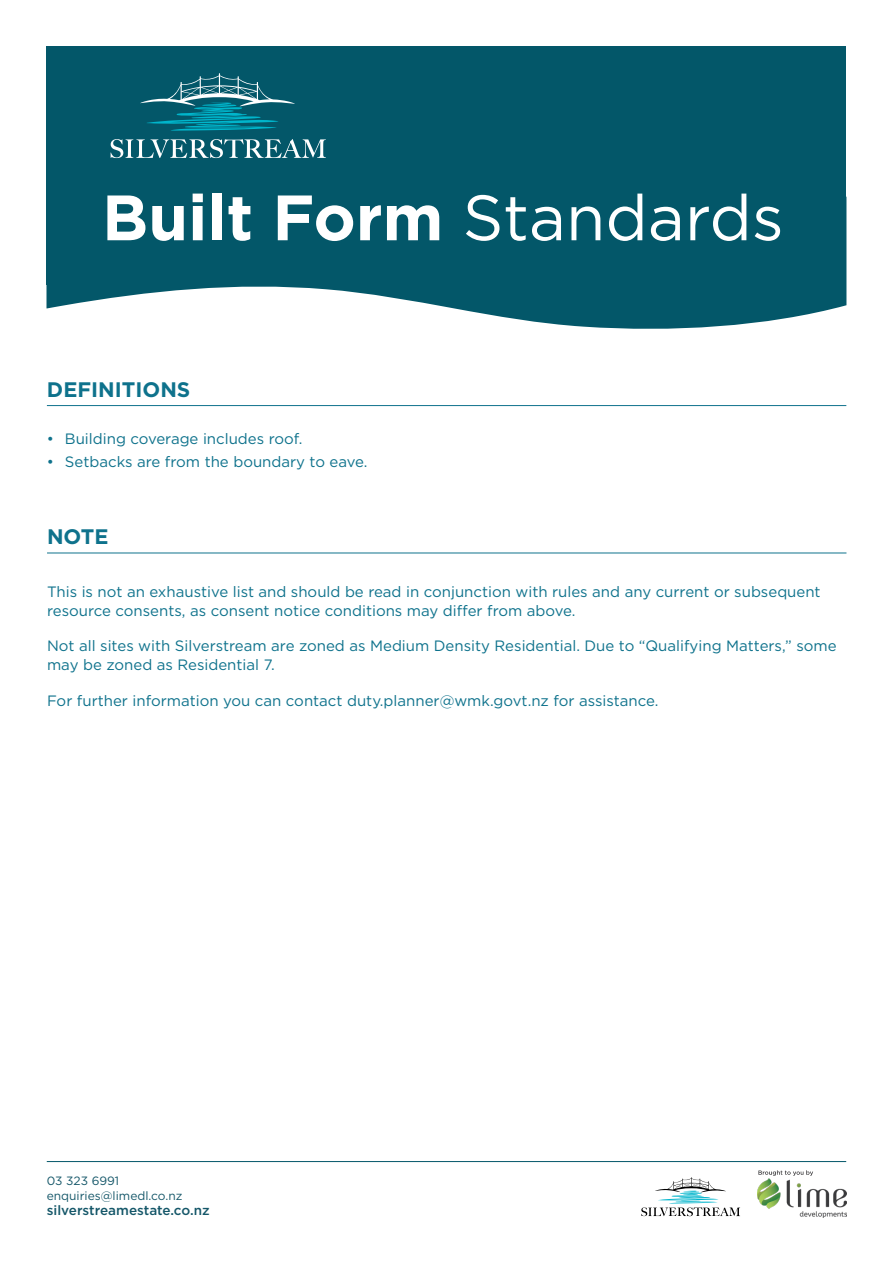
<style>
.page{position:relative;width:893px;height:1263px;background:#fff}
.page>*{position:absolute;margin:0;border:0;box-sizing:border-box;transform-origin:0 0}
.SS_List_-_Tick_box_9pt{font:700 63.9px "Gotham";color:#fff}
.SS_Heading_14pt_-_Underscore{font:700 21px "Gotham";color:#0e728c}
.SS_Body_Copy_10pt{font:15px/18.8px "Gotham";color:#0e728c}
.t1{font:500 13.5px "Gotham";color:#155769}
.t2{font:12px/15px "Gotham";color:#155769}
.s1{font-weight:400}
</style>
<div class="page">
<hr style="left:47px;top:1161px;width:799px;height:1px;background:#035769">
<svg style="left:641px;top:1177px;width:99px;height:39px"></svg>
<img style="left:758px;top:1178px;width:88px;height:40px">
<svg style="left:758px;top:1170px;width:55px;height:6px"></svg>
<hr style="left:47px;top:405px;width:799px;height:1px;background:#0e728c">
<hr style="left:47px;top:553px;width:799px;height:1px;background:#0e728c">
<div style="left:46px;top:47px;width:800px;height:238px;background:#035769"></div>
<svg style="left:46px;top:285px;width:800px;height:44px;fill:#085a6c"></svg>
<svg style="left:111px;top:139px;width:215px;height:19px"></svg>
<svg style="left:140px;top:73px;width:155px;height:58px"></svg>
<p class="SS_List_-_Tick_box_9pt" style="left:102px;top:175px;width:683px">Built Form <span class="s1">Standards</span></p>
<p class="SS_Heading_14pt_-_Underscore" style="left:47px;top:375px;width:145px">DEFINITIONS</p>
<p class="SS_Body_Copy_10pt" style="left:47px;top:429px;width:257px">• Building coverage includes roof.</p>
<p class="SS_Body_Copy_10pt" style="left:47px;top:452px;width:322px">• Setbacks are from the boundary to eave.</p>
<p class="SS_Heading_14pt_-_Underscore" style="left:47px;top:523px;width:63px">NOTE</p>
<p class="SS_Body_Copy_10pt" style="left:47px;top:582px;width:775px">This is not an exhaustive list and should be read in conjunction with rules and any current or subsequent resource consents, as consent notice conditions may differ from above.</p>
<p class="SS_Body_Copy_10pt" style="left:47px;top:636px;width:791px">Not all sites with Silverstream are zoned as Medium Density Residential. Due to “Qualifying Matters,” some may be zoned as Residential 7.</p>
<p class="SS_Body_Copy_10pt" style="left:47px;top:691px;width:613px">For further information you can contact duty.planner@wmk.govt.nz for assistance.</p>
<p class="t2" style="left:47px;top:1173px;width:137px">03 323 6991 enquiries@limedl.co.nz</p>
<p class="t1" style="left:47px;top:1201px;width:164px">silverstreamestate.co.nz</p>
</div>
